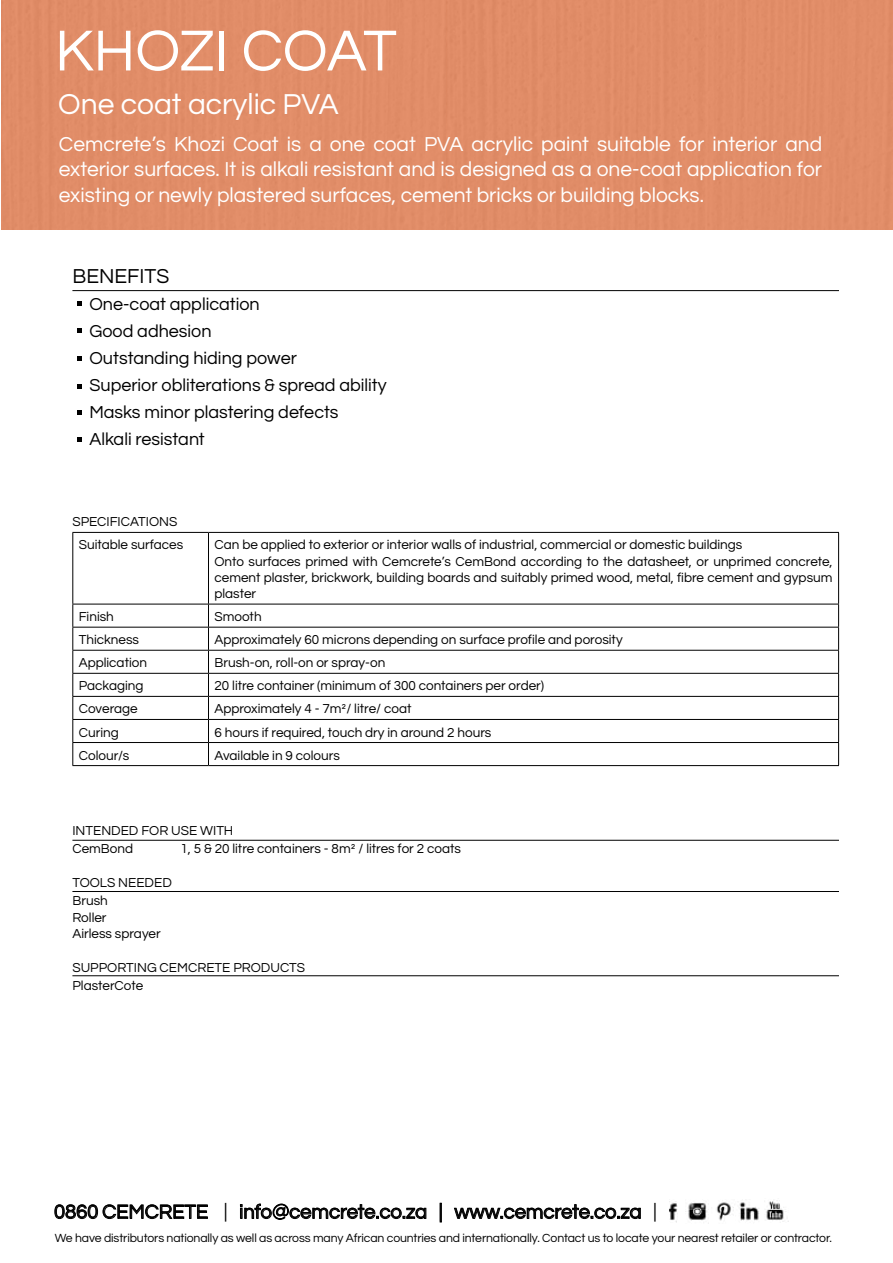
<style>
.page{position:relative;width:893px;height:1263px;background:#fff}
.page>*{position:absolute;margin:0;border:0;box-sizing:border-box;transform-origin:0 0}
.t1{font:60px "Questrial";letter-spacing:-.005em;color:#fff}
.t2{font:30px "Questrial";color:#fff}
.t3{font:21px/25.2px "Questrial";color:#fff;text-align:justify}
.t4{font:21px "Questrial";color:#000}
.t5{font:20.25px "Questrial";color:#000}
.t6{font:18px/27px "Questrial";color:#000}
.t7{font:13.5px/16.2px "Questrial";color:#000}
.t8{font:12.3px "Questrial";letter-spacing:-.01em;color:#000}
</style>
<div class="page">
<div style="left:2px;top:0;width:445px;height:230px;background:#e18d68"></div>
<div style="left:447px;top:0;width:446px;height:230px;background:#e18d68"></div>
<svg style="left:54px;top:1204px;width:154px;height:15px"></svg>
<svg style="left:240px;top:1203px;width:186px;height:17px"></svg>
<svg style="left:440px;top:1203px;width:2px;height:19px"></svg>
<svg style="left:454px;top:1204px;width:187px;height:15px"></svg>
<hr style="left:72px;top:532px;width:136px;height:1px;background:#000">
<hr style="left:72px;top:533px;width:1px;height:71px;background:#000">
<hr style="left:208px;top:532px;width:631px;height:1px;background:#000">
<hr style="left:208px;top:533px;width:1px;height:71px;background:#000">
<hr style="left:838px;top:533px;width:1px;height:71px;background:#000">
<hr style="left:72px;top:604px;width:136px;height:1px;background:#000">
<hr style="left:208px;top:604px;width:631px;height:1px;background:#000">
<hr style="left:72px;top:627px;width:136px;height:1px;background:#000">
<hr style="left:208px;top:627px;width:631px;height:1px;background:#000">
<hr style="left:72px;top:650px;width:136px;height:1px;background:#000">
<hr style="left:208px;top:650px;width:631px;height:1px;background:#000">
<hr style="left:72px;top:673px;width:136px;height:1px;background:#000">
<hr style="left:208px;top:673px;width:631px;height:1px;background:#000">
<hr style="left:72px;top:696px;width:136px;height:1px;background:#000">
<hr style="left:208px;top:696px;width:631px;height:1px;background:#000">
<hr style="left:72px;top:719px;width:136px;height:1px;background:#000">
<hr style="left:208px;top:719px;width:631px;height:1px;background:#000">
<hr style="left:72px;top:742px;width:136px;height:1px;background:#000">
<svg style="left:72px;top:604px;width:1px;height:161px"></svg>
<hr style="left:208px;top:742px;width:631px;height:1px;background:#000">
<svg style="left:208px;top:604px;width:1px;height:161px"></svg>
<svg style="left:838px;top:604px;width:1px;height:161px"></svg>
<hr style="left:72px;top:765px;width:136px;height:1px;background:#000">
<hr style="left:208px;top:765px;width:631px;height:1px;background:#000">
<hr style="left:72px;top:290px;width:767px;height:1px;background:#000">
<svg style="left:77px;top:410px;width:5px;height:5px"></svg>
<svg style="left:77px;top:328px;width:5px;height:5px"></svg>
<svg style="left:77px;top:356px;width:5px;height:5px"></svg>
<svg style="left:77px;top:384px;width:5px;height:5px"></svg>
<svg style="left:77px;top:301px;width:5px;height:5px"></svg>
<svg style="left:77px;top:437px;width:5px;height:5px"></svg>
<hr style="left:72px;top:840px;width:767px;height:1px;background:#000">
<hr style="left:72px;top:975px;width:767px;height:1px;background:#000">
<hr style="left:72px;top:891px;width:767px;height:1px;background:#000">
<img style="left:669px;top:1201px;width:38px;height:22px">
<img style="left:716px;top:1202px;width:43px;height:19px">
<img style="left:766px;top:1200px;width:23px;height:22px">
<h1 class="t1" style="left:55px;top:21px;width:343px">KHOZI COAT</h1>
<h2 class="t2" style="left:58px;top:89px;width:282px">One coat acrylic PVA</h2>
<p class="t3" style="left:59px;top:132px;width:765px">Cemcrete’s Khozi Coat is a one coat PVA acrylic paint suitable for interior and exterior surfaces. It is alkali resistant and is designed as a one-coat application for existing or newly plastered surfaces, cement bricks or building blocks.</p>
<h3 class="t4" style="left:72px;top:266px;width:78px">Benefits</h3>
<h3 class="t6" style="left:89px;top:291px;width:299px">One-coat application<br>Good adhesion<br>Outstanding hiding power<br>Superior obliterations &amp; spread ability<br>Masks minor plastering defects<br>Alkali resistant</h3>
<p class="t7" style="left:72px;top:514px;width:17px">Speci</p>
<p class="t7" style="left:110px;top:514px;width:16px">ficatio</p>
<p class="t7" style="left:79px;top:510px;width:106px;line-height:23.4px;text-indent:80px">ns<br>Suitable surfaces</p>
<p class="t7" style="left:214px;top:537px;width:620px">Can be applied to exterior or interior walls of industrial, commercial or domestic buildings<br>Onto surfaces primed with Cemcrete’s CemBond according to the datasheet, or unprimed concrete, cement plaster, brickwork, building boards and suitably primed wood, metal, fibre cement and gypsum plaster</p>
<p class="t7" style="left:79px;top:609px;width:37px">Finish</p>
<p class="t7" style="left:214px;top:609px;width:49px">Smooth</p>
<p class="t7" style="left:79px;top:632px;width:62px">Thickness</p>
<p class="t7" style="left:214px;top:632px;width:410px">Approximately 60 microns depending on surface profile and porosity</p>
<p class="t7" style="left:79px;top:655px;width:70px">Application</p>
<p class="t7" style="left:214px;top:655px;width:172px">Brush-on, roll-on or spray-on</p>
<p class="t7" style="left:79px;top:678px;width:66px">Packaging</p>
<p class="t7" style="left:214px;top:678px;width:331px">20 litre container (minimum of 300 containers per order)</p>
<p class="t7" style="left:79px;top:701px;width:60px">Coverage</p>
<p class="t7" style="left:214px;top:701px;width:198px">Approximately 4 - 7m²/ litre/ coat</p>
<p class="t7" style="left:79px;top:724px;width:42px">Curing</p>
<p class="t7" style="left:214px;top:724px;width:278px">6 hours if required, touch dry in around 2 hours</p>
<p class="t7" style="left:79px;top:747px;width:52px">Colour/s</p>
<p class="t7" style="left:214px;top:747px;width:127px">Available in 9 colours</p>
<p class="t7" style="left:72px;top:823px;width:49px">Intended</p>
<p class="t7" style="left:141px;top:823px;width:68px">for use with</p>
<p class="t7" style="left:72px;top:841px;width:62px">CemBond</p>
<p class="t7" style="left:180px;top:841px;width:282px">1, 5 &amp; 20 litre containers - 8m² / litres for 2 coats</p>
<p class="t7" style="left:72px;top:874px;width:66px;line-height:18px">Too ls needed<br>Brush</p>
<p class="t7" style="left:72px;top:909px;width:90px">Roller<br>Airless sprayer</p>
<p class="t7" style="left:72px;top:960px;width:35px">Supporti</p>
<p class="t7" style="left:137px;top:960px;width:42px">ng Cemcrete</p>
<p class="t7" style="left:233px;top:960px;width:19px">Prod</p>
<p class="t7" style="left:270px;top:960px;width:19px">ucts</p>
<p class="t7" style="left:72px;top:978px;width:72px">PlasterCote</p>
<h3 class="t5" style="left:54px;top:1202px;width:605px">0860 CEMCRETE | info@cemcrete.co.za | www.cemcrete.co.za |</h3>
<p class="t8" style="left:55px;top:1232px;width:779px">We have distributors nationally as well as across many African countries and internationally. Contact us to locate your nearest retailer or contractor.</p>
</div>
